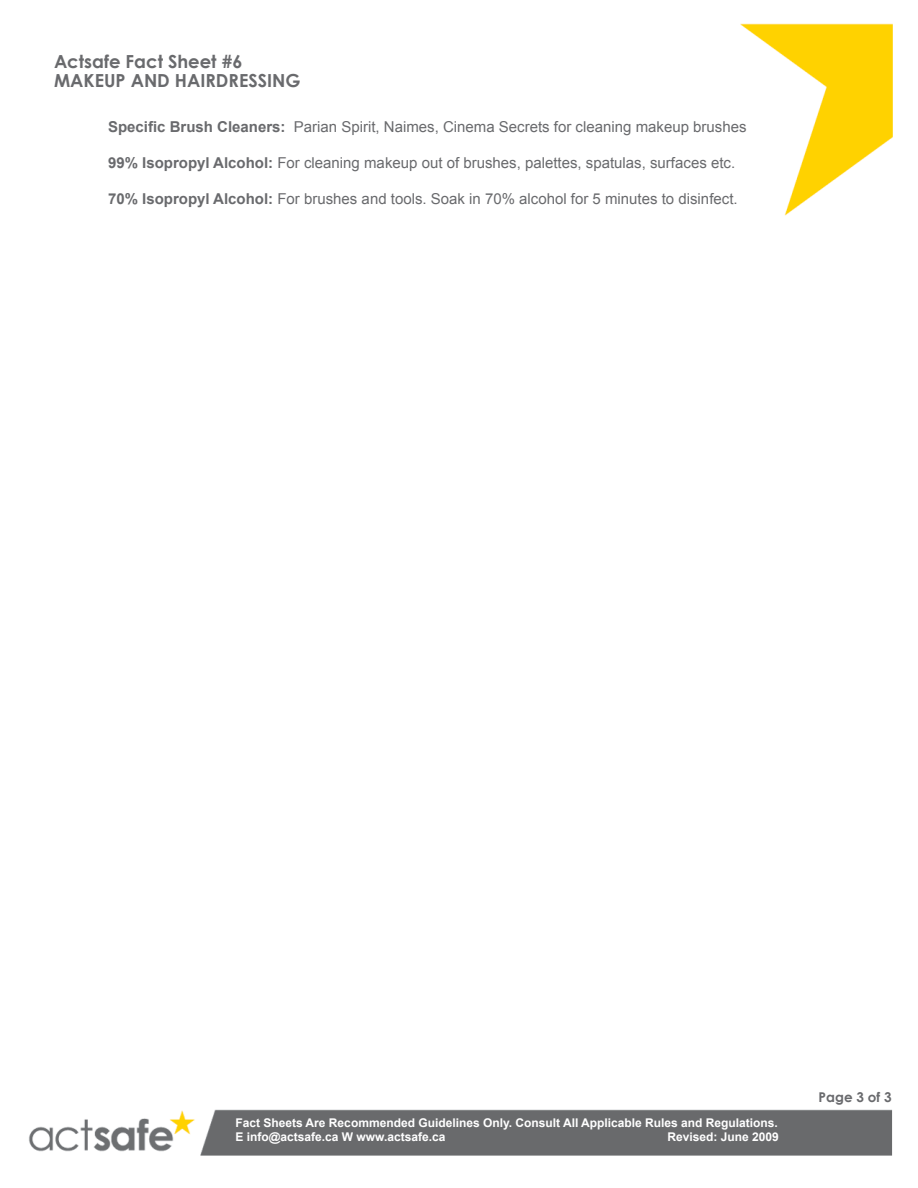
<style>
.page{position:relative;width:918px;height:1188px;background:#fff}
.page>*{position:absolute;margin:0;border:0;box-sizing:border-box;transform-origin:0 0}
.t1{font:700 18px/19.5px "Century Gothic";color:#696a6d}
.t2{font:15px "Arial";color:#696a6d}
.t3{font:700 13.5px "Century Gothic";color:#696a6d}
.t4{font:700 12px/14.4px "Arial";color:#fff}
.s1{font-weight:700}
</style>
<div class="page">
<img style="left:29px;top:23px;width:864px;height:1133px">
<p class="t1" style="left:54px;top:50px;width:248px">Actsafe Fact Sheet #6<br>MAKEUP AND HAIRDRESSING</p>
<p class="t2" style="left:108px;top:117px;width:640px"><span class="s1">Specific Brush Cleaners:</span> Parian Spirit, Naimes, Cinema Secrets for cleaning makeup brushes</p>
<p class="t2" style="left:108px;top:153px;width:629px"><span class="s1">99% Isopropyl Alcohol:</span> For cleaning makeup out of brushes, palettes, spatulas, surfaces etc.</p>
<p class="t2" style="left:108px;top:189px;width:631px"><span class="s1">70% Isopropyl Alcohol:</span> For brushes and tools. Soak in 70% alcohol for 5 minutes to disinfect.</p>
<p class="t4" style="left:235px;top:1116px;width:544px">Fact Sheets Are Recommended Guidelines Only. Consult All Applicable Rules and Regulations.<br>E info@actsafe.ca W www.actsafe.ca</p>
<p class="t4" style="left:667px;top:1130px;width:113px">Revised: June 2009</p>
<p class="t3" style="left:819px;top:1087px;width:74px">Page 3 of 3</p>
</div>
